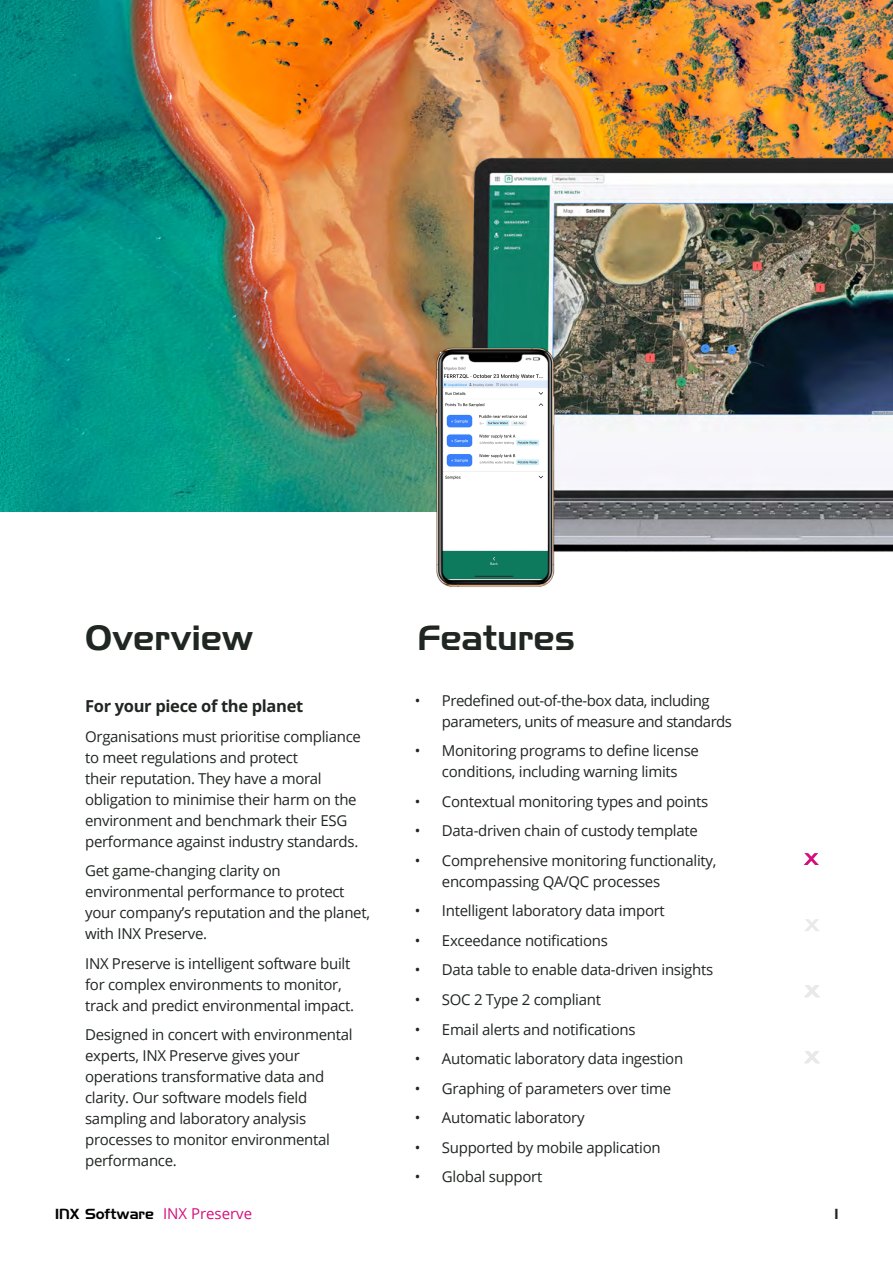
<style>
.page{position:relative;width:893px;height:1263px;background:#fff}
.page>*{position:absolute;margin:0;border:0;box-sizing:border-box;transform-origin:0 0}
.t1{font:36px "INX Bold";color:#202621}
.t2{font:700 16.5px "Open Sans";letter-spacing:-.02em;color:#202621}
.t3{font:15px/21px "Open Sans";letter-spacing:-.02em;color:#202621}
.t4{font:15px "INX Bold";color:#000}
.t5{font:15px "INX Bold";color:#202621}
.s1{font-family:"Open Sans";color:#d40f7d}
</style>
<div class="page">
<svg style="left:805px;top:919px;width:14px;height:12px"></svg>
<svg style="left:804px;top:853px;width:15px;height:12px"></svg>
<svg style="left:804px;top:985px;width:16px;height:12px"></svg>
<svg style="left:804px;top:1051px;width:16px;height:12px"></svg>
<img style="left:0;top:0;width:893px;height:512px">
<img style="left:370px;top:49px;width:523px;height:503px">
<img style="left:430px;top:339px;width:133px;height:248px">
<h1 class="t1" style="left:85px;top:616px;width:170px">Overview</h1>
<p class="t2" style="left:85px;top:695px;width:220px">For your piece of the planet</p>
<p class="t3" style="left:85px;top:725px;width:277px">Organisations must prioritise compliance to meet regulations and protect<br>their reputation. They have a moral obligation to minimise their harm on the environment and benchmark their ESG performance against industry standards.</p>
<p class="t3" style="left:85px;top:860px;width:286px">Get game-changing clarity on environmental performance to protect your company’s reputation and the planet, with INX Preserve.</p>
<p class="t3" style="left:85px;top:952px;width:270px">INX Preserve is intelligent software built for complex environments to monitor, track and predict environmental impact.</p>
<p class="t3" style="left:85px;top:1024px;width:269px">Designed in concert with environmental experts, INX Preserve gives your operations transformative data and clarity. Our software models field sampling and laboratory analysis processes to monitor environmental performance.</p>
<h1 class="t1" style="left:418px;top:616px;width:159px">Features</h1>
<p class="t3" style="left:442px;top:690px;width:292px;text-indent:-27px">• Predefined out-of-the-box data, including parameters, units of measure and standards</p>
<p class="t3" style="left:415px;top:740px;width:285px;text-align:center">• Monitoring programs to define license conditions, including warning limits</p>
<p class="t3" style="left:415px;top:791px;width:295px">• Contextual monitoring types and points</p>
<p class="t3" style="left:415px;top:820px;width:284px">• Data-driven chain of custody template</p>
<p class="t3" style="left:442px;top:850px;width:276px;text-indent:-27px">• Comprehensive monitoring functionality, encompassing QA/QC processes</p>
<p class="t3" style="left:415px;top:900px;width:251px">• Intelligent laboratory data import</p>
<p class="t3" style="left:415px;top:930px;width:195px">• Exceedance notifications</p>
<p class="t3" style="left:415px;top:959px;width:300px">• Data table to enable data-driven insights</p>
<p class="t3" style="left:415px;top:989px;width:188px">• SOC 2 Type 2 compliant</p>
<p class="t3" style="left:415px;top:1018px;width:222px">• Email alerts and notifications</p>
<p class="t3" style="left:415px;top:1048px;width:270px">• Automatic laboratory data ingestion</p>
<p class="t3" style="left:415px;top:1077px;width:258px">• Graphing of parameters over time</p>
<p class="t3" style="left:415px;top:1107px;width:171px">• Automatic laboratory</p>
<p class="t3" style="left:415px;top:1136px;width:247px">• Supported by mobile application</p>
<p class="t3" style="left:415px;top:1166px;width:129px">• Global support</p>
<p class="t4" style="left:55px;top:1205px;width:198px">INX Software <span class="s1">INX Preserve</span></p>
<p class="t5" style="left:834px;top:1205px;width:6px">1</p>
</div>
